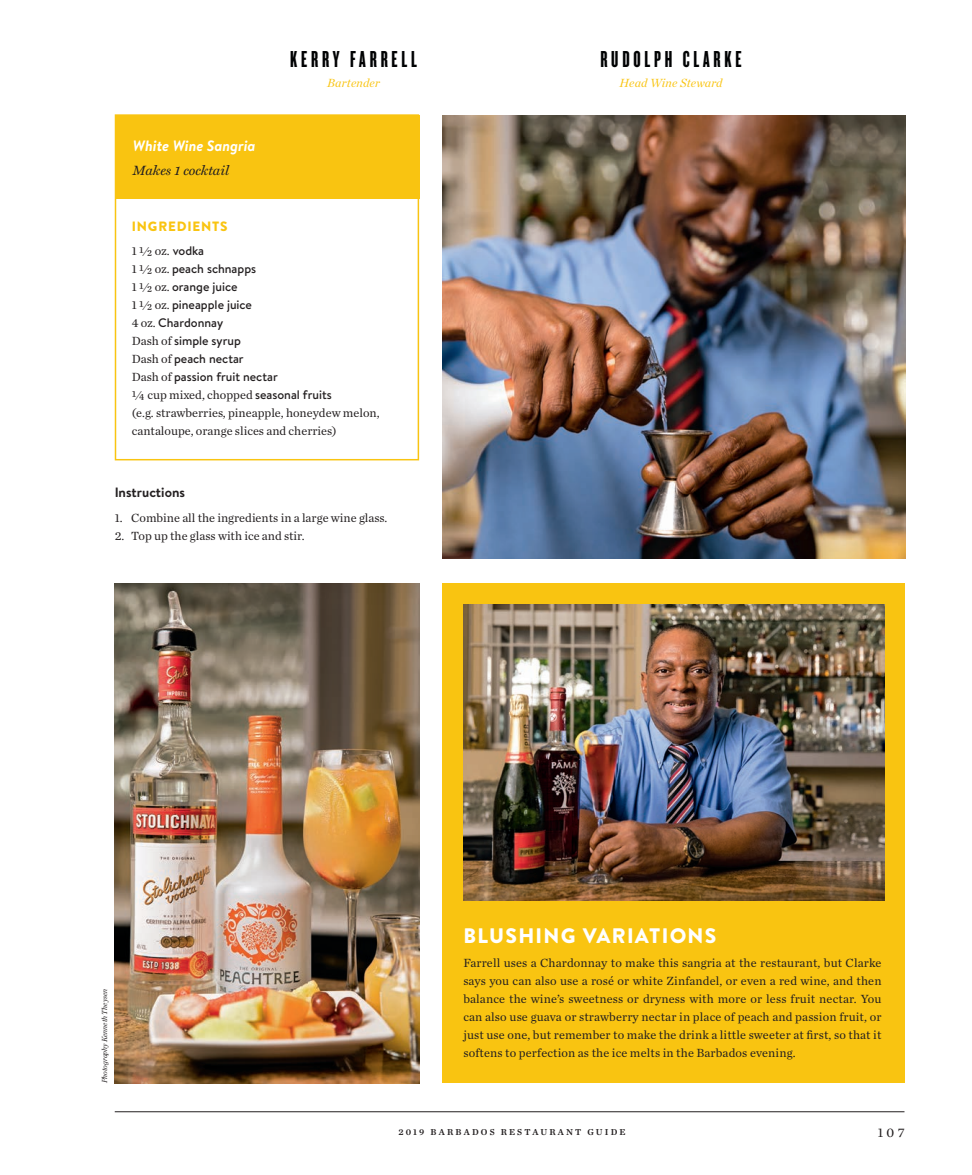
<style>
.page{position:relative;width:972px;height:1175px;background:#fff}
.page>*{position:absolute;margin:0;border:0;box-sizing:border-box;transform-origin:0 0}
.t1{font:24px "Knockout 67 Full Bantamwt";letter-spacing:.16em;color:#010203}
.t2{font:900 21px "Brandon Text";letter-spacing:.06em;color:#fff}
.t3{font:italic 700 15px "Brandon Text";color:#fff}
.t4{font:italic 13.5px "Miller Text";color:#231f20}
.t5{font:700 13.5px "Brandon Text";color:#231f20}
.t6{font:900 13.5px "Brandon Text";letter-spacing:.06em;color:#f9c411}
.t7{font:13.5px "Chronicle Text G1";color:#231f20}
.t8{font:12.3px/18px "Chronicle Text G1";color:#231f20}
.t9{font:500 12.3px "Brandon Text";color:#231f20}
.t10{font:italic 12px "Chronicle Deck";letter-spacing:.02em;color:#f9c411}
.t11{font:9px "Chronicle Text G1 Semi";letter-spacing:.24em;color:#231f20}
.t12{font:italic 7.5px "Chronicle Deck";color:#231f20}
.s1{font-family:"Brandon Text";font-weight:500}
.s2{font-family:"Chronicle Text G1";font-weight:400}
</style>
<div class="page">
<hr style="left:115px;top:1111px;width:789px;height:1px;background:#231f20">
<img style="left:115px;top:583px;width:304px;height:500px">
<div style="left:116px;top:115px;width:303px;height:84px;background:#f9c411"></div>
<div style="left:115px;top:114px;width:304px;height:346px;border:2px solid #f9c411"></div>
<div style="left:443px;top:583px;width:462px;height:500px;background:#f9c411"></div>
<img style="left:443px;top:116px;width:462px;height:443px">
<img style="left:463px;top:604px;width:421px;height:296px">
<p class="t3" style="left:133px;top:136px;width:124px">White Wine Sangria</p>
<p class="t4" style="left:133px;top:163px;width:98px">Makes 1 cocktail</p>
<p class="t1" style="left:290px;top:45px;width:128px">KERRY FARRELL</p>
<p class="t10" style="left:327px;top:74px;width:54px">Bartender</p>
<p class="t6" style="left:132px;top:216px;width:97px">INGREDIENTS</p>
<p class="t8" style="left:132px;top:241px;width:74px">1 ½ oz. <span class="s1">vodka</span></p>
<p class="t9" style="left:132px;top:261px;width:126px"><span class="s2">1 ½ oz.</span> peach schnapps</p>
<p class="t9" style="left:132px;top:279px;width:107px"><span class="s2">1 ½ oz.</span> orange juice</p>
<p class="t9" style="left:132px;top:297px;width:122px"><span class="s2">1 ½ oz.</span> pineapple juice</p>
<p class="t9" style="left:132px;top:315px;width:93px"><span class="s2">4 oz.</span> Chardonnay</p>
<p class="t9" style="left:132px;top:333px;width:111px"><span class="s2">Dash of</span> simple syrup</p>
<p class="t9" style="left:132px;top:351px;width:113px"><span class="s2">Dash of</span> peach nectar</p>
<p class="t9" style="left:132px;top:369px;width:148px"><span class="s2">Dash of</span> passion fruit nectar</p>
<p class="t8" style="left:132px;top:386px;width:249px">¼ cup mixed, chopped <span class="s1">seasonal fruits<br></span>(e.g. strawberries, pineapple, honeydew melon, cantaloupe, orange slices and cherries)</p>
<p class="t5" style="left:115px;top:483px;width:72px">Instructions</p>
<p class="t8" style="left:115px;top:508px;width:274px">1. Combine all the ingredients in a large wine glass.</p>
<p class="t8" style="left:115px;top:526px;width:192px">2. Top up the glass with ice and stir.</p>
<p class="t1" style="left:600px;top:45px;width:143px">RUDOLPH CLARKE</p>
<p class="t10" style="left:620px;top:74px;width:104px">Head Wine Steward</p>
<p class="t12" style="left:99px;top:1083px;width:96px;rotate:-90deg">Photography Kenneth Theysen</p>
<p class="t2" style="left:464px;top:920px;width:254px">BLUSHING VARIATIONS</p>
<p class="t8" style="left:463px;top:953px;width:420px;text-align:justify">Farrell uses a Chardonnay to make this sangria at the restaurant, but Clarke says you can also use a rosé or white Zinfandel, or even a red wine, and then balance the wine’s sweetness or dryness with more or less fruit nectar. You can also use guava or strawberry nectar in place of peach and passion fruit, or just use one, but remember to make the drink a little sweeter at first, so that it softens to perfection as the ice melts in the Barbados evening.</p>
<p class="t11" style="left:398px;top:1125px;width:229px">2019 BARBADOS RESTAURANT GUIDE</p>
<p class="t7" style="left:878px;top:1122px;width:28px">107</p>
</div>
